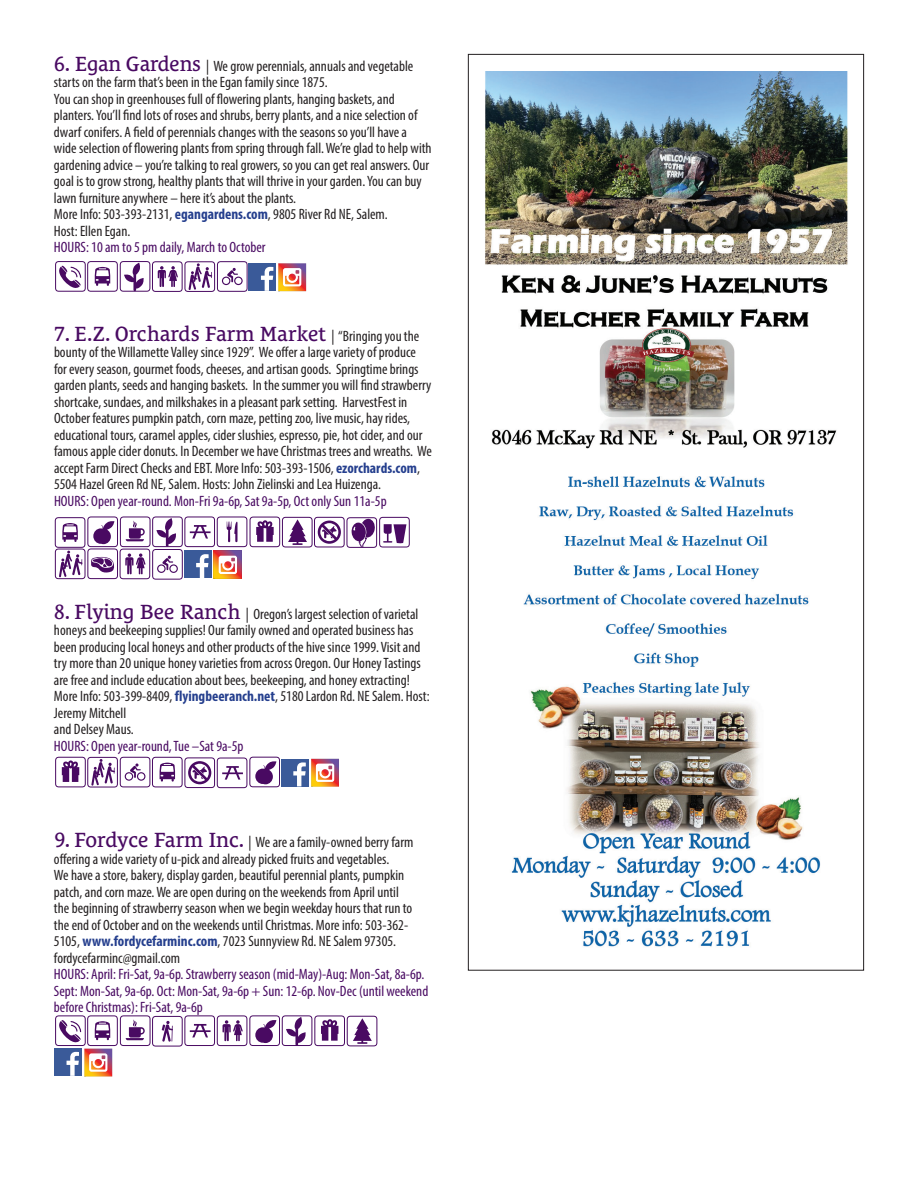
<style>
.page{position:relative;width:918px;height:1188px;background:#fff}
.page>*{position:absolute;margin:0;border:0;box-sizing:border-box;transform-origin:0 0}
.t1{font:21px "Le Monde Courrier Std";color:#490a62}
.t2{font:condensed 15px/16.5px "Myriad Pro";color:#231f20}
.t3{font:condensed 15px/16.5px "Myriad Pro";color:#490a62}
.s1{font-family:"Le Monde Courrier Std";font-stretch:normal;font-size:21px;color:#490a62}
.s2{font-weight:700;color:#253f8e}
.s3{font-family:"Myriad Pro";font-stretch:condensed;font-size:15px;color:#231f20}
</style>
<div class="page">
<svg style="left:55px;top:261px;width:193px;height:31px"></svg>
<div style="left:248px;top:263px;width:28px;height:28px;background:#3a5a99"></div>
<svg style="left:261px;top:263px;width:45px;height:28px"></svg>
<svg style="left:55px;top:517px;width:355px;height:63px"></svg>
<svg style="left:55px;top:757px;width:225px;height:31px"></svg>
<div style="left:281px;top:759px;width:28px;height:28px;background:#3a5a99"></div>
<svg style="left:293px;top:759px;width:46px;height:28px"></svg>
<div style="left:54px;top:1048px;width:28px;height:28px;background:#3a5a99"></div>
<svg style="left:55px;top:1015px;width:322px;height:61px"></svg>
<img style="left:485px;top:71px;width:363px;height:876px">
<p class="t2" style="left:54px;top:57px;width:379px"><span class="s1">6. Egan Gardens</span> | We grow perennials, annuals and vegetable starts on the farm that’s been in the Egan family since 1875.<br>You can shop in greenhouses full of flowering plants, hanging baskets, and planters. You’ll find lots of roses and shrubs, berry plants, and a nice selection of dwarf conifers. A field of perennials changes with the seasons so you’ll have a wide selection of flowering plants from spring through fall. We’re glad to help with gardening advice – you’re talking to real growers, so you can get real answers. Our goal is to grow strong, healthy plants that will thrive in your garden. You can buy lawn furniture anywhere – here it’s about the plants.<br>More Info: 503-393-2131, <span class="s2">egangardens.com</span>, 9805 River Rd NE, Salem.<br>Host: Ellen Egan.</p>
<p class="t3" style="left:54px;top:239px;width:213px">HOURS: 10 am to 5 pm daily, March to October</p>
<h1 class="t1" style="left:54px;top:322px;width:367px">7. E.Z. Orchards Farm Market <span class="s3">| “Bringing you the</span></h1>
<p class="t2" style="left:54px;top:344px;width:380px">bounty of the Willamette Valley since 1929”. We offer a large variety of produce for every season, gourmet foods, cheeses, and artisan goods. Springtime brings garden plants, seeds and hanging baskets. In the summer you will find strawberry shortcake, sundaes, and milkshakes in a pleasant park setting. HarvestFest in October features pumpkin patch, corn maze, petting zoo, live music, hay rides, educational tours, caramel apples, cider slushies, espresso, pie, hot cider, and our famous apple cider donuts. In December we have Christmas trees and wreaths. We accept Farm Direct Checks and EBT. More Info: 503-393-1506, <span class="s2">ezorchards.com</span>, 5504 Hazel Green Rd NE, Salem. Hosts: John Zielinski and Lea Huizenga.</p>
<p class="t3" style="left:54px;top:493px;width:334px">HOURS: Open year-round. Mon-Fri 9a-6p, Sat 9a-5p, Oct only Sun 11a-5p</p>
<p class="t2" style="left:54px;top:605px;width:377px"><span class="s1">8. Flying Bee Ranch</span> | Oregon’s largest selection of varietal honeys and beekeeping supplies! Our family owned and operated business has been producing local honeys and other products of the hive since 1999. Visit and try more than 20 unique honey varieties from across Oregon. Our Honey Tastings are free and include education about bees, beekeeping, and honey extracting!<br>More Info: 503-399-8409, <span class="s2">flyingbeeranch.net</span>, 5180 Lardon Rd. NE Salem. Host:<br>Jeremy Mitchell<br>and Delsey Maus.</p>
<p class="t3" style="left:54px;top:737px;width:191px">HOURS: Open year-round, Tue –Sat 9a-5p</p>
<p class="t2" style="left:54px;top:834px;width:361px"><span class="s1">9. Fordyce Farm Inc.</span> | We are a family-owned berry farm offering a wide variety of u-pick and already picked fruits and vegetables.<br>We have a store, bakery, display garden, beautiful perennial plants, pumpkin patch, and corn maze. We are open during on the weekends from April until the beginning of strawberry season when we begin weekday hours that run to the end of October and on the weekends until Christmas. More info: 503-362- 5105, <span class="s2">www.fordycefarminc.com</span>, 7023 Sunnyview Rd. NE Salem 97305. fordycefarminc@gmail.com</p>
<p class="t3" style="left:54px;top:966px;width:376px">HOURS: April: Fri-Sat, 9a-6p. Strawberry season (mid-May)-Aug: Mon-Sat, 8a-6p.<br>Sept: Mon-Sat, 9a-6p. Oct: Mon-Sat, 9a-6p + Sun: 12-6p. Nov-Dec (until weekend before Christmas): Fri-Sat, 9a-6p</p>
</div>
